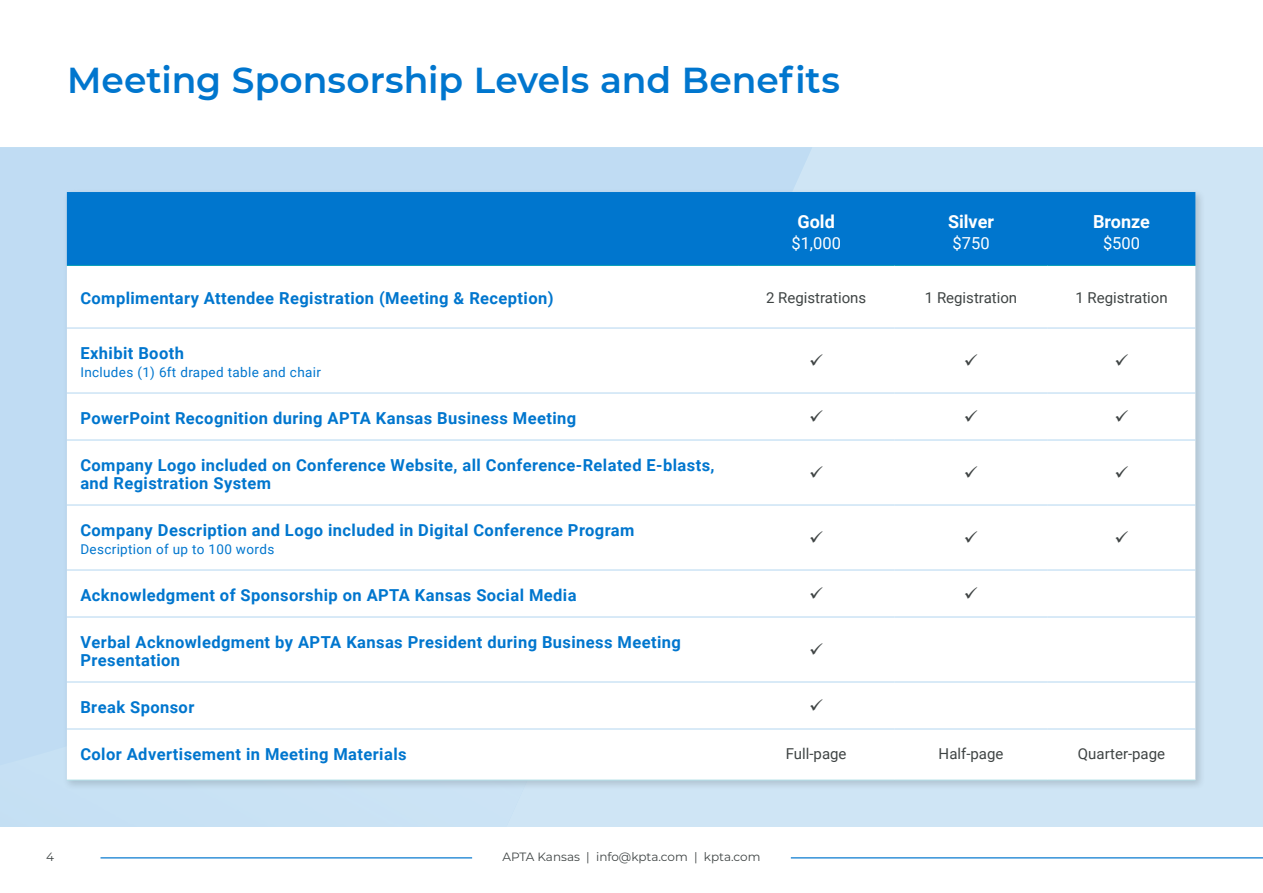
<style>
.page{position:relative;width:1263px;height:893px;background:#fff}
.page>*{position:absolute;margin:0;border:0;box-sizing:border-box;transform-origin:0 0}
.t1{font:600 36px "APTA Sans";color:#0076ce}
.t2{font:700 18px "Roboto";color:#fff}
.t3{font:700 16.5px/18px "Roboto";letter-spacing:.025em;color:#0076ce}
.t4{font:16.5px "Roboto";color:#fff}
.t5{font:15px "Roboto";color:#3f4444}
.t6{font:13.5px "Roboto";letter-spacing:.025em;color:#0076ce}
.t7{font:12px "APTA Sans";color:#3f4444}
</style>
<div class="page">
<hr style="left:791px;top:857px;width:472px;height:2px;background:#0076ce">
<hr style="left:101px;top:857px;width:371px;height:2px;background:#0076ce">
<div style="left:0;top:147px;width:1263px;height:679px;background:#cfe5f5"></div>
<div style="left:0;top:147px;width:812px;height:577px;background:#c0dcf3"></div>
<div style="left:63px;top:188px;width:1142px;height:602px;background:#000;opacity:.15"></div>
<div style="left:67px;top:192px;width:1128px;height:73px;background:#0076ce"></div>
<div style="left:67px;top:266px;width:1128px;height:514px;background:#fff"></div>
<hr style="left:67px;top:265px;width:671px;height:1px;background:#009cb6">
<hr style="left:738px;top:265px;width:156px;height:1px;background:#009cb6">
<hr style="left:894px;top:265px;width:154px;height:1px;background:#009cb6">
<hr style="left:1048px;top:265px;width:147px;height:1px;background:#009cb6">
<hr style="left:67px;top:328px;width:671px;height:1px;background:#b3d6f0">
<hr style="left:738px;top:328px;width:156px;height:1px;background:#b3d6f0">
<hr style="left:894px;top:328px;width:154px;height:1px;background:#b3d6f0">
<hr style="left:1048px;top:328px;width:147px;height:1px;background:#b3d6f0">
<hr style="left:67px;top:393px;width:671px;height:1px;background:#b3d6f0">
<hr style="left:738px;top:393px;width:156px;height:1px;background:#b3d6f0">
<hr style="left:894px;top:393px;width:154px;height:1px;background:#b3d6f0">
<hr style="left:1048px;top:393px;width:147px;height:1px;background:#b3d6f0">
<hr style="left:67px;top:440px;width:671px;height:1px;background:#b3d6f0">
<hr style="left:738px;top:440px;width:156px;height:1px;background:#b3d6f0">
<hr style="left:894px;top:440px;width:154px;height:1px;background:#b3d6f0">
<hr style="left:1048px;top:440px;width:147px;height:1px;background:#b3d6f0">
<hr style="left:67px;top:505px;width:671px;height:1px;background:#b3d6f0">
<hr style="left:738px;top:505px;width:156px;height:1px;background:#b3d6f0">
<hr style="left:894px;top:505px;width:154px;height:1px;background:#b3d6f0">
<hr style="left:1048px;top:505px;width:147px;height:1px;background:#b3d6f0">
<hr style="left:67px;top:570px;width:671px;height:1px;background:#b3d6f0">
<hr style="left:738px;top:570px;width:156px;height:1px;background:#b3d6f0">
<hr style="left:894px;top:570px;width:154px;height:1px;background:#b3d6f0">
<hr style="left:1048px;top:570px;width:147px;height:1px;background:#b3d6f0">
<hr style="left:67px;top:617px;width:671px;height:1px;background:#b3d6f0">
<hr style="left:738px;top:617px;width:156px;height:1px;background:#b3d6f0">
<hr style="left:894px;top:617px;width:154px;height:1px;background:#b3d6f0">
<hr style="left:1048px;top:617px;width:147px;height:1px;background:#b3d6f0">
<hr style="left:67px;top:682px;width:671px;height:1px;background:#b3d6f0">
<hr style="left:738px;top:682px;width:156px;height:1px;background:#b3d6f0">
<hr style="left:894px;top:682px;width:154px;height:1px;background:#b3d6f0">
<hr style="left:1048px;top:682px;width:147px;height:1px;background:#b3d6f0">
<hr style="left:67px;top:729px;width:671px;height:1px;background:#b3d6f0">
<hr style="left:738px;top:729px;width:156px;height:1px;background:#b3d6f0">
<hr style="left:894px;top:729px;width:154px;height:1px;background:#b3d6f0">
<hr style="left:1048px;top:729px;width:147px;height:1px;background:#b3d6f0">
<hr style="left:67px;top:780px;width:671px;height:1px;background:#b3e1e9">
<hr style="left:738px;top:780px;width:156px;height:1px;background:#b3e1e9">
<hr style="left:894px;top:780px;width:154px;height:1px;background:#b3e1e9">
<hr style="left:1048px;top:780px;width:147px;height:1px;background:#b3e1e9">
<svg style="left:810px;top:354px;width:13px;height:11px"></svg>
<svg style="left:965px;top:354px;width:12px;height:11px"></svg>
<svg style="left:1116px;top:354px;width:12px;height:11px"></svg>
<svg style="left:810px;top:410px;width:13px;height:11px"></svg>
<svg style="left:965px;top:410px;width:12px;height:11px"></svg>
<svg style="left:1116px;top:410px;width:12px;height:11px"></svg>
<svg style="left:810px;top:466px;width:13px;height:11px"></svg>
<svg style="left:965px;top:466px;width:12px;height:11px"></svg>
<svg style="left:1116px;top:466px;width:12px;height:11px"></svg>
<svg style="left:810px;top:531px;width:13px;height:11px"></svg>
<svg style="left:965px;top:531px;width:12px;height:11px"></svg>
<svg style="left:1116px;top:531px;width:12px;height:11px"></svg>
<svg style="left:810px;top:587px;width:13px;height:11px"></svg>
<svg style="left:965px;top:587px;width:12px;height:11px"></svg>
<svg style="left:810px;top:643px;width:13px;height:11px"></svg>
<svg style="left:810px;top:699px;width:13px;height:11px"></svg>
<h1 class="t1" style="left:67px;top:55px;width:775px">Meeting Sponsorship Levels and Benefits</h1>
<p class="t2" style="left:797px;top:209px;width:39px">Gold</p>
<p class="t4" style="left:791px;top:231px;width:51px">$1,000</p>
<p class="t2" style="left:948px;top:209px;width:48px">Silver</p>
<p class="t4" style="left:952px;top:231px;width:39px">$750</p>
<p class="t2" style="left:1093px;top:209px;width:58px">Bronze</p>
<p class="t4" style="left:1103px;top:231px;width:39px">$500</p>
<p class="t3" style="left:80px;top:289px;width:475px">Complimentary Attendee Registration (Meeting &amp; Reception)</p>
<p class="t5" style="left:766px;top:287px;width:102px">2 Registrations</p>
<p class="t5" style="left:925px;top:287px;width:94px">1 Registration</p>
<p class="t5" style="left:1075px;top:287px;width:94px">1 Registration</p>
<p class="t3" style="left:80px;top:343px;width:105px">Exhibit Booth</p>
<p class="t6" style="left:80px;top:363px;width:242px">Includes (1) 6ft draped table and chair</p>
<p class="t3" style="left:80px;top:408px;width:497px">PowerPoint Recognition during APTA Kansas Business Meeting</p>
<p class="t3" style="left:80px;top:455px;width:636px">Company Logo included on Conference Website, all Conference-Related E-blasts, and Registration System</p>
<p class="t3" style="left:80px;top:520px;width:555px">Company Description and Logo included in Digital Conference Program</p>
<p class="t6" style="left:80px;top:540px;width:195px">Description of up to 100 words</p>
<p class="t3" style="left:80px;top:585px;width:498px">Acknowledgment of Sponsorship on APTA Kansas Social Media</p>
<p class="t3" style="left:80px;top:632px;width:602px">Verbal Acknowledgment by APTA Kansas President during Business Meeting<br>Presentation</p>
<p class="t3" style="left:80px;top:697px;width:116px">Break Sponsor</p>
<p class="t3" style="left:80px;top:744px;width:328px">Color Advertisement in Meeting Materials</p>
<p class="t5" style="left:786px;top:743px;width:62px">Full-page</p>
<p class="t5" style="left:939px;top:743px;width:66px">Half-page</p>
<p class="t5" style="left:1078px;top:743px;width:89px">Quarter-page</p>
<p class="t7" style="left:46px;top:848px;width:9px">4</p>
<p class="t7" style="left:503px;top:848px;width:259px">APTA Kansas | info@kpta.com | kpta.com</p>
</div>
